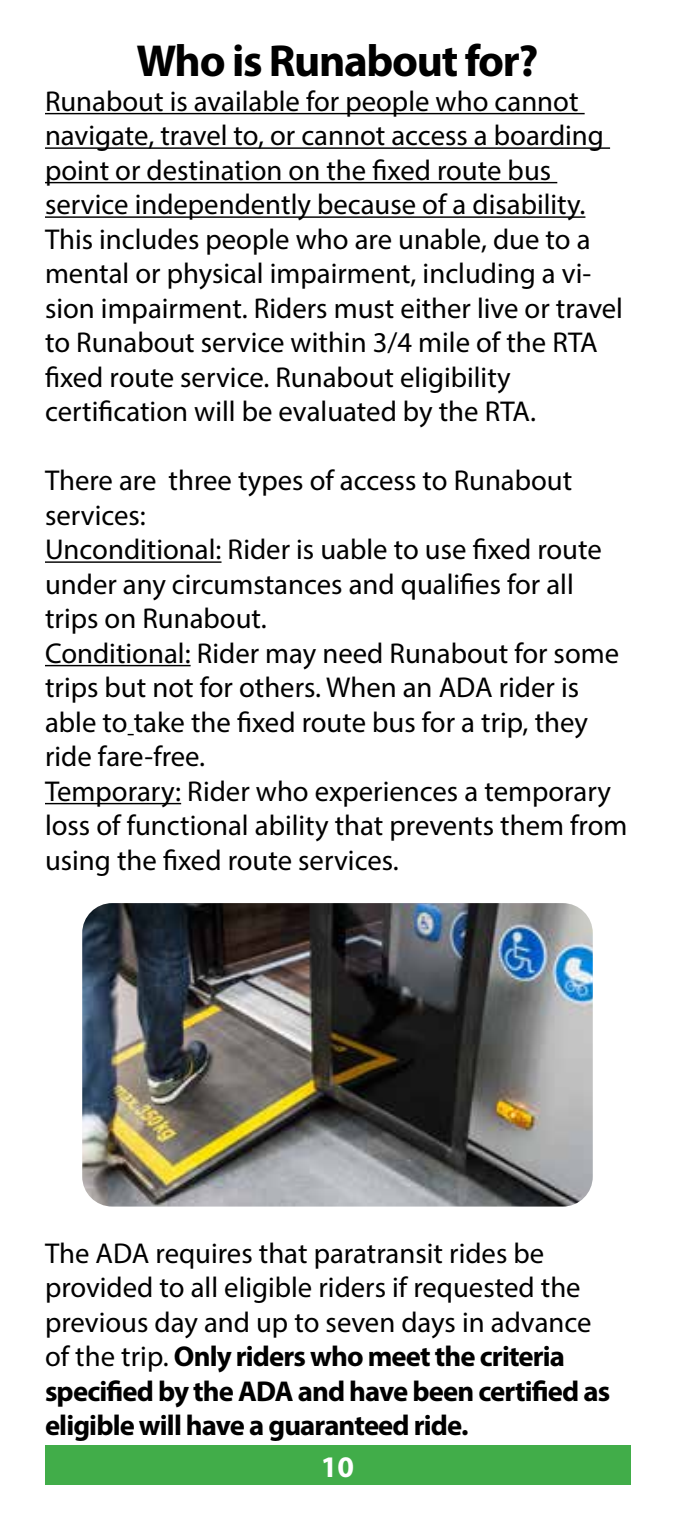
<style>
.page{position:relative;width:675px;height:1530px;background:#fff}
.page>*{position:absolute;margin:0;border:0;box-sizing:border-box;transform-origin:0 0}
.t1{font:700 45px "Myriad Pro";letter-spacing:-.03em;color:#000}
.t2{font:700 30px "Myriad Pro";color:#fff}
.t3{font:28.75px/34.5px "Myriad Pro";color:#000}
.s1{font-weight:700}
</style>
<div class="page">
<hr style="left:45px;top:113px;width:540px;height:1px;background:#000">
<hr style="left:45px;top:147px;width:565px;height:2px;background:#000">
<hr style="left:45px;top:182px;width:512px;height:1px;background:#000">
<hr style="left:45px;top:216px;width:540px;height:2px;background:#000">
<hr style="left:45px;top:561px;width:177px;height:2px;background:#000">
<hr style="left:45px;top:665px;width:146px;height:1px;background:#000">
<hr style="left:45px;top:803px;width:136px;height:1px;background:#000">
<div style="left:46px;top:1445px;width:585px;height:40px;background:#41ad49"></div>
<img style="left:82px;top:903px;width:511px;height:304px">
<h1 class="t1" style="left:136px;top:32px;width:404px">Who is Runabout for?</h1>
<p class="t3" style="left:45px;top:83px;width:580px">Runabout is available for people who cannot navigate, travel to, or cannot access a boarding point or destination on the fixed route bus service independently because of a disability.<br>This includes people who are unable, due to a mental or physical impairment, including a vi&shy;sion impairment. Riders must either live or travel to Runabout service within 3/4 mile of the RTA fixed route service. Runabout eligibility certification will be evaluated by the RTA.</p>
<p class="t3" style="left:45px;top:463px;width:584px">There are three types of access to Runabout services:<br>Unconditional: Rider is uable to use fixed route under any circumstances and qualifies for all trips on Runabout.<br>Conditional: Rider may need Runabout for some trips but not for others. When an ADA rider is able to take the fixed route bus for a trip, they ride fare-free.<br>Temporary: Rider who experiences a temporary loss of functional ability that prevents them from using the fixed route services.</p>
<p class="t3" style="left:45px;top:1235px;width:567px">The ADA requires that paratransit rides be provided to all eligible riders if requested the previous day and up to seven days in advance of the trip. <span class="s1">Only riders who meet the criteria specified by the ADA and have been certified as eligible will have a guaranteed ride.</span></p>
<p class="t2" style="left:321px;top:1447px;width:35px">10</p>
</div>
